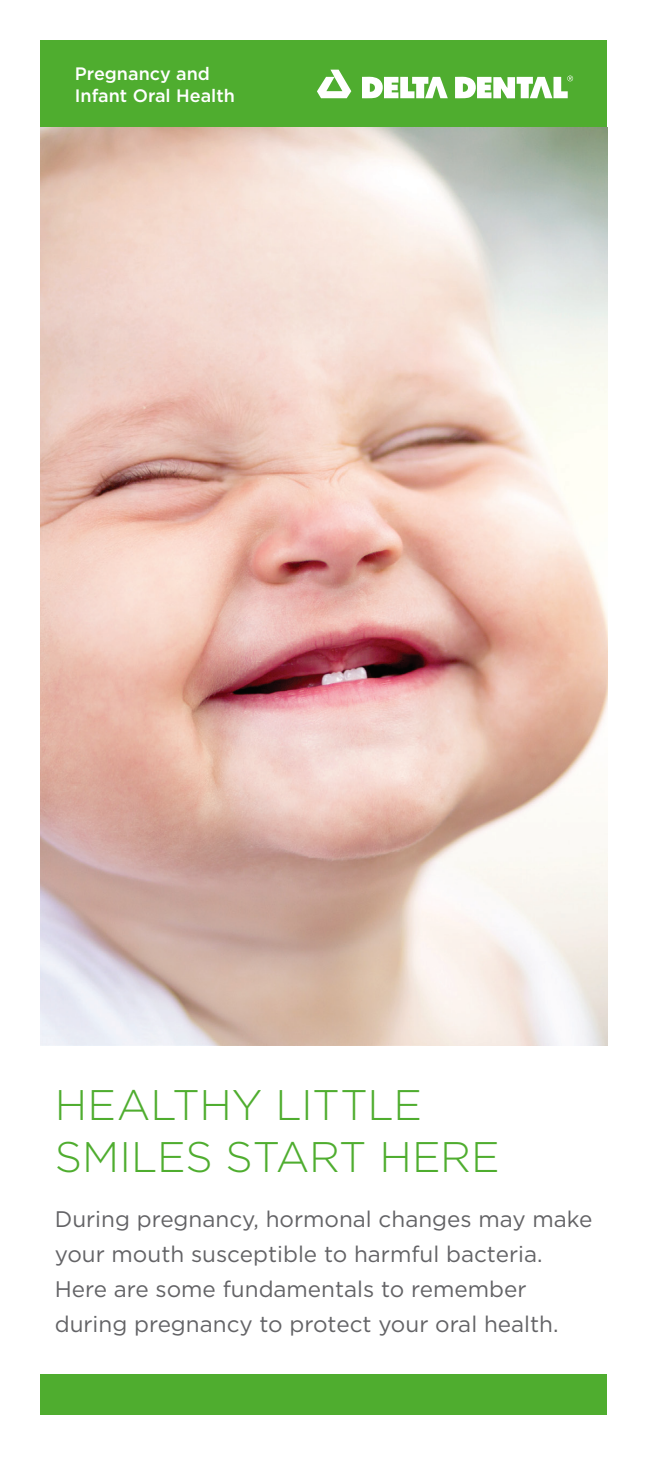
<style>
.page{position:relative;width:648px;height:1458px;background:#fff}
.page>*{position:absolute;margin:0;border:0;box-sizing:border-box;transform-origin:0 0}
.t1{font:300 42.75px/51.3px "Gotham";letter-spacing:-.005em;color:#4fad2f}
.t2{font:22.5px/35.1px "Gotham";color:#636366}
.t3{font:500 18px/21.6px "Gotham";color:#fff}
</style>
<div class="page">
<img style="left:40px;top:127px;width:568px;height:919px">
<div style="left:40px;top:40px;width:568px;height:87px;background:#4fad2f"></div>
<svg style="left:317px;top:70px;width:34px;height:28px"></svg>
<svg style="left:362px;top:77px;width:86px;height:22px"></svg>
<svg style="left:455px;top:76px;width:118px;height:23px"></svg>
<div style="left:40px;top:1374px;width:568px;height:41px;background:#4fad2f"></div>
<p class="t3" style="left:75px;top:63px;width:162px">Pregnancy and<br>Infant Oral Health</p>
<p class="t1" style="left:55px;top:1078px;width:447px">HEALTHY LITTLE<br>SMILES START HERE</p>
<p class="t2" style="left:55px;top:1201px;width:539px">During pregnancy, hormonal changes may make your mouth susceptible to harmful bacteria.<br>Here are some fundamentals to remember during pregnancy to protect your oral health.</p>
</div>
